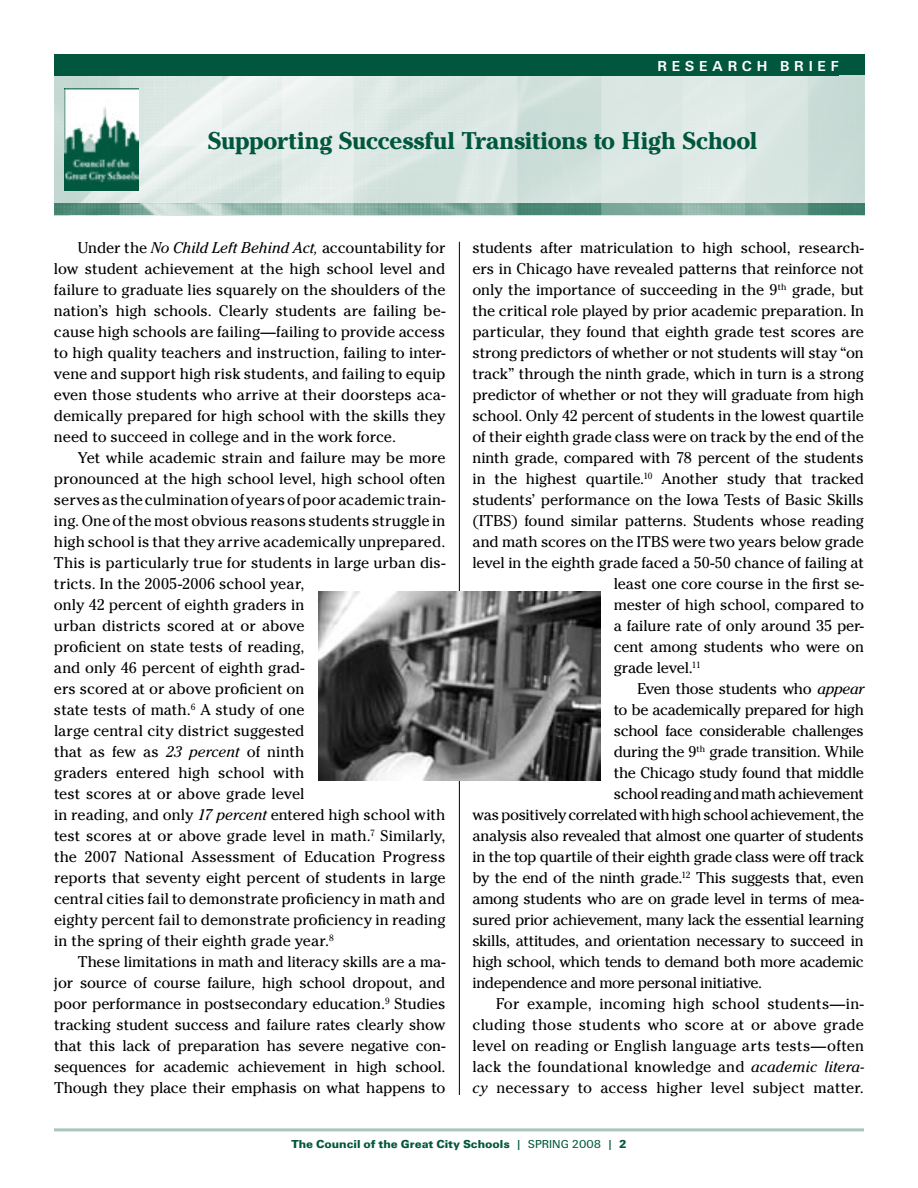
<style>
.page{position:relative;width:918px;height:1188px;background:#fff}
.page>*{position:absolute;margin:0;border:0;box-sizing:border-box;transform-origin:0 0}
.t1{font:700 24px "Cheltenham";color:#00573d}
.t2{font:15.45px/21px "Cheltenham";letter-spacing:-.005em;color:#000;text-align:justify}
.t3{font:15.45px "Cheltenham";letter-spacing:-.025em;color:#000}
.t4{font:15.45px "Cheltenham";letter-spacing:-.03em;color:#000}
.t5{font:15.45px "Cheltenham";letter-spacing:.015em;color:#000}
.t6{font:700 15px "Unitus T";letter-spacing:.315em;color:#fff}
.t7{font:900 12px "Unitus T";color:#00573d}
.t8{font:12px "Unitus T";color:#00573d}
.s1{font-style:italic}
.s2{font-weight:400}
.s3{font-weight:900}
</style>
<div class="page">
<hr style="left:54px;top:1128px;width:810px;height:3px;background:#a8c6bd">
<hr style="left:459px;top:242px;width:1px;height:853px;background:#000">
<div style="left:55px;top:54px;width:810px;height:22px;background:#00573d"></div>
<img style="left:55px;top:75px;width:810px;height:140px">
<img style="left:55px;top:204px;width:810px;height:10px">
<img style="left:64px;top:88px;width:74px;height:103px">
<img style="left:318px;top:592px;width:282px;height:188px">
<p class="t6" style="left:658px;top:57px;width:183px">RES EARC H BR IEF</p>
<h1 class="t1" style="left:208px;top:127px;width:551px">Supporting Successful Transitions to High School</h1>
<p class="t2" style="left:54px;top:238px;width:393px;text-indent:24px">Under the <span class="s1">No Child Left Behind Act,</span> accountability for low student achievement at the high school level and failure to graduate lies squarely on the shoulders of the nation’s high schools. Clearly students are failing be&shy;cause high schools are failing—failing to provide access to high quality teachers and instruction, failing to inter&shy;vene and support high risk students, and failing to equip even those students who arrive at their doorsteps aca&shy;demically prepared for high school with the skills they need to succeed in college and in the work force.</p>
<p class="t2" style="left:54px;top:448px;width:393px;text-align:left;text-indent:24px">Yet while academic strain and failure may be more pronounced at the high school level, high school often serves as the culmination of years of poor academic train&shy;ing. One of the most obvious reasons students struggle in high school is that they arrive academically unprepared.<br>This is particularly true for students in large urban dis&shy;tricts. In the 2005-2006 school year,<br>only 42 percent of eighth graders in<br>urban districts scored at or above<br>proficient on state tests of reading,<br>and only 46 percent of eighth grad-<br>ers scored at or above proficient on<br>state tests of math.<sup>6</sup> A study of one<br>large central city district suggested<br>that as few as <span class="s1">23 percent</span> of ninth<br>graders entered high school with<br>test scores at or above grade level<br>in reading, and only <span class="s1">17 percent</span> entered high school with test scores at or above grade level in math.<sup>7</sup> Similarly, the 2007 National Assessment of Education Progress reports that seventy eight percent of students in large central cities fail to demonstrate proficiency in math and eighty percent fail to demonstrate proficiency in reading in the spring of their eighth grade year.<sup>8</sup></p>
<p class="t2" style="left:54px;top:952px;width:393px;text-indent:24px">These limitations in math and literacy skills are a ma&shy;jor source of course failure, high school dropout, and poor performance in postsecondary education.<sup>9</sup> Studies tracking student success and failure rates clearly show that this lack of preparation has severe negative con&shy;sequences for academic achievement in high school.<br>Though they place their emphasis on what happens to</p>
<p class="t2" style="left:473px;top:237px;width:393px">students after matriculation to high school, research-</p>
<p class="t2" style="left:473px;top:258px;width:393px">ers in Chicago have revealed patterns that reinforce not</p>
<p class="t2" style="left:473px;top:279px;width:393px">only the importance of succeeding in the 9<sup>th</sup> grade, but</p>
<p class="t2" style="left:472px;top:300px;width:393px">the critical role played by prior academic preparation. In</p>
<p class="t2" style="left:472px;top:321px;width:393px">particular, they found that eighth grade test scores are</p>
<p class="t2" style="left:472px;top:342px;width:393px">strong predictors of whether or not students will stay “on</p>
<p class="t2" style="left:472px;top:363px;width:393px">track” through the ninth grade, which in turn is a strong</p>
<p class="t2" style="left:472px;top:384px;width:393px">predictor of whether or not they will graduate from high</p>
<p class="t2" style="left:472px;top:405px;width:393px">school. Only 42 percent of students in the lowest quartile</p>
<p class="t2" style="left:472px;top:426px;width:393px">of their eighth grade class were on track by the end of the</p>
<p class="t2" style="left:472px;top:447px;width:393px">ninth grade, compared with 78 percent of the students</p>
<p class="t2" style="left:472px;top:468px;width:393px">in the highest quartile.<sup>10</sup> Another study that tracked</p>
<p class="t2" style="left:473px;top:489px;width:393px">students’ performance on the Iowa Tests of Basic Skills</p>
<p class="t2" style="left:473px;top:510px;width:393px">(ITBS) found similar patterns. Students whose reading</p>
<p class="t2" style="left:473px;top:531px;width:393px">and math scores on the ITBS were two years below grade</p>
<p class="t2" style="left:473px;top:552px;width:393px">level in the eighth grade faced a 50-50 chance of failing at</p>
<p class="t2" style="left:614px;top:573px;width:252px">least one core course in the first se-</p>
<p class="t2" style="left:614px;top:594px;width:252px">mester of high school, compared to</p>
<p class="t2" style="left:614px;top:615px;width:252px">a failure rate of only around 35 per-</p>
<p class="t2" style="left:614px;top:636px;width:252px">cent among students who were on</p>
<p class="t2" style="left:614px;top:657px;width:89px">grade level.<sup>11</sup></p>
<p class="t4" style="left:638px;top:680px;width:228px">Even those students who <span class="s1">appear</span></p>
<p class="t3" style="left:614px;top:701px;width:252px">to be academically prepared for high</p>
<p class="t4" style="left:614px;top:722px;width:252px">school face considerable challenges</p>
<p class="t2" style="left:614px;top:741px;width:252px">during the 9<sup>th</sup> grade transition. While</p>
<p class="t4" style="left:614px;top:764px;width:252px">the Chicago study found that middle</p>
<p class="t3" style="left:614px;top:785px;width:252px">school reading and math achievement</p>
<p class="t3" style="left:472px;top:806px;width:393px">was positively correlated with high school achievement, the</p>
<p class="t3" style="left:472px;top:827px;width:393px">analysis also revealed that almost one quarter of students</p>
<p class="t3" style="left:472px;top:848px;width:393px">in the top quartile of their eighth grade class were off track</p>
<p class="t3" style="left:472px;top:869px;width:393px">by the end of the ninth grade.<sup>12</sup> This suggests that, even</p>
<p class="t3" style="left:473px;top:890px;width:393px">among students who are on grade level in terms of mea-</p>
<p class="t3" style="left:473px;top:911px;width:393px">sured prior achievement, many lack the essential learning</p>
<p class="t3" style="left:473px;top:932px;width:393px">skills, attitudes, and orientation necessary to succeed in</p>
<p class="t4" style="left:473px;top:953px;width:393px">high school, which tends to demand both more academic</p>
<p class="t3" style="left:473px;top:974px;width:291px">independence and more personal initiative.</p>
<p class="t2" style="left:496px;top:993px;width:369px">For example, incoming high school students—in-</p>
<p class="t2" style="left:473px;top:1014px;width:393px">cluding those students who score at or above grade</p>
<p class="t5" style="left:473px;top:1037px;width:393px">level on reading or English language arts tests—often</p>
<p class="t2" style="left:473px;top:1056px;width:393px">lack the foundational knowledge and <span class="s1">academic litera-</span></p>
<p class="t2" style="left:473px;top:1077px;width:393px"><span class="s1">cy</span> necessary to access higher level subject matter.</p>
<p class="t7" style="left:291px;top:1137px;width:245px">The Council of the Great City Schools <span class="s2">| SPRING</span></p>
<p class="t8" style="left:572px;top:1137px;width:56px">2008 | <span class="s3">2</span></p>
</div>
